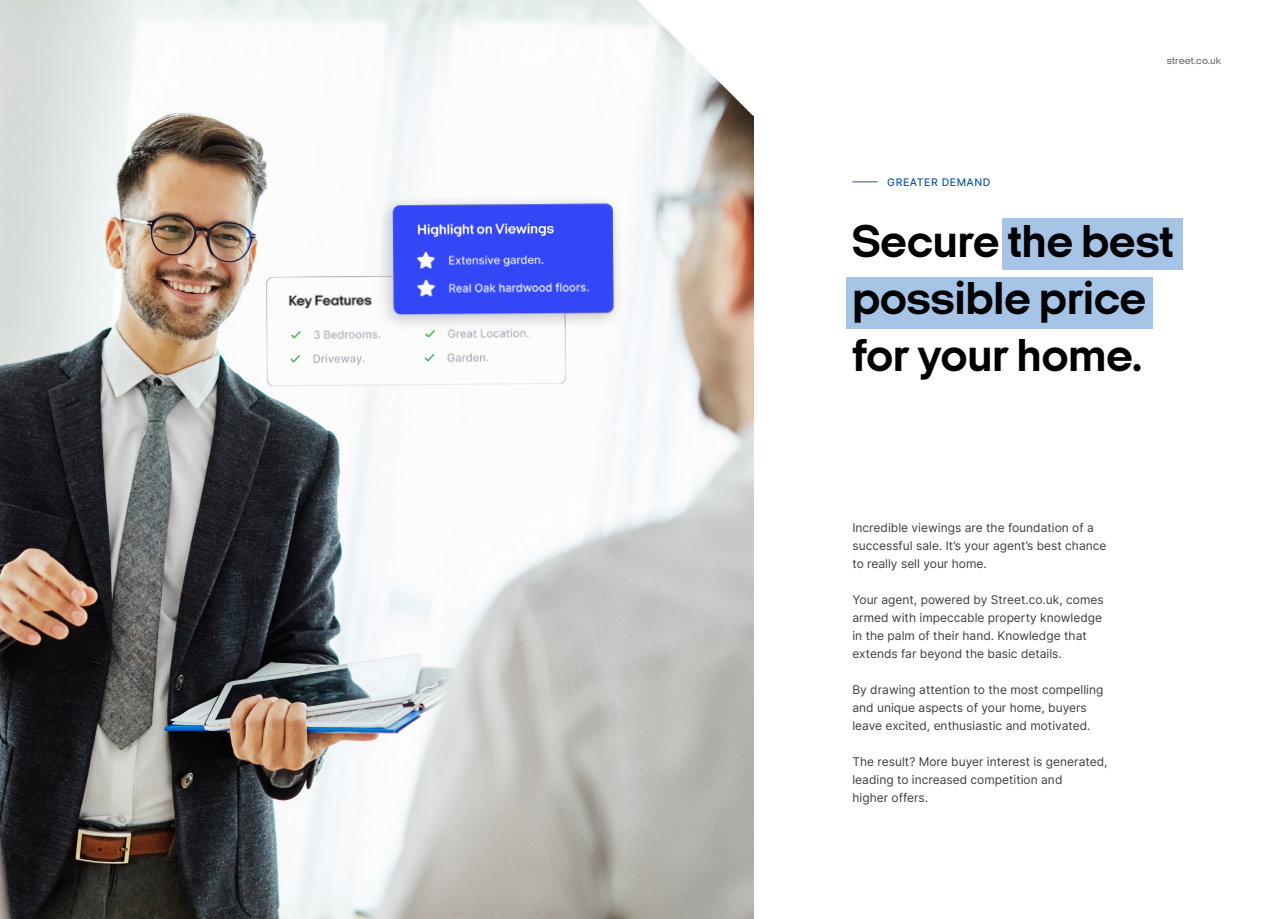
<style>
.page{position:relative;width:1285px;height:919px;background:#fff}
.page>*{position:absolute;margin:0;border:0;box-sizing:border-box;transform-origin:0 0}
.t1{font:700 46.5px/57px "Italian Plate No 2 Expanded";color:#000003}
.t2{font:12px/18px "Inter";color:#3e3e3f}
.t3{font:10.5px "Inter";letter-spacing:.05em;color:#135ba9}
.t4{font:500 10.5px "Italian Plate No 2 Expanded";letter-spacing:.01em;color:#6c6d70}
</style>
<div class="page">
<div style="left:1002px;top:218px;width:180px;height:51px;background:#a6c4e6"></div>
<div style="left:846px;top:278px;width:306px;height:51px;background:#a6c4e6"></div>
<img style="left:0;top:0;width:753px;height:918px">
<svg style="left:637px;top:0;width:117px;height:116px"></svg>
<svg style="left:852px;top:181px;width:25px;height:1px"></svg>
<img style="left:265px;top:189px;width:363px;height:197px">
<p class="t3" style="left:887px;top:174px;width:105px">GREATER DEMAND</p>
<p class="t4" style="left:1166px;top:55px;width:56px">street.co.uk</p>
<p class="t1" style="left:852px;top:213px;width:323px">Secure the best possible price for your home.</p>
<p class="t2" style="left:852px;top:518px;width:255px">Incredible viewings are the foundation of a successful sale. It’s your agent’s best chance to really sell your home.</p>
<p class="t2" style="left:852px;top:590px;width:253px">Your agent, powered by Street.co.uk, comes armed with impeccable property knowledge in the palm of their hand. Knowledge that extends far beyond the basic details.</p>
<p class="t2" style="left:852px;top:680px;width:252px">By drawing attention to the most compelling and unique aspects of your home, buyers leave excited, enthusiastic and motivated.</p>
<p class="t2" style="left:852px;top:752px;width:256px">The result? More buyer interest is generated, leading to increased competition and</p>
<p class="t2" style="left:852px;top:788px;width:77px">higher offers.</p>
</div>
